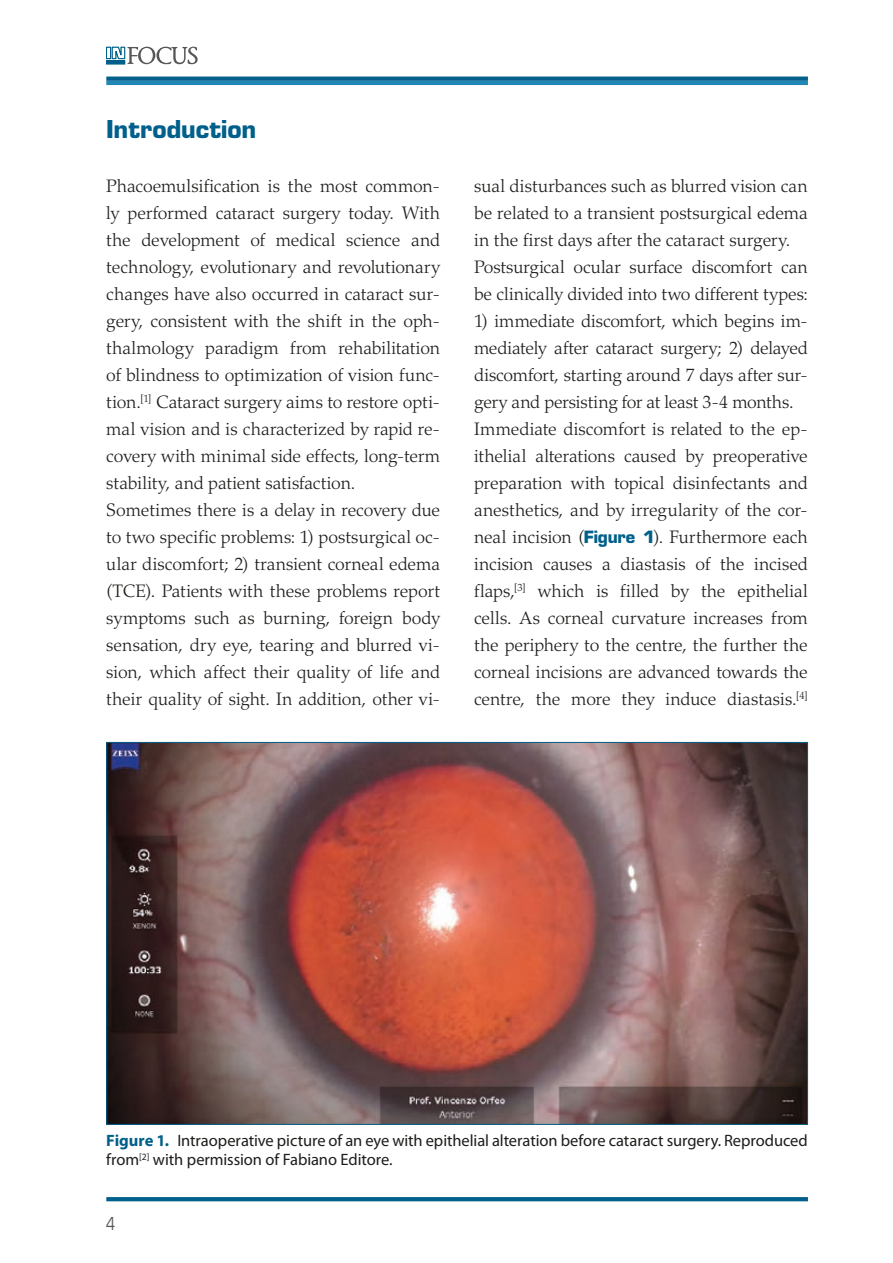
<style>
.page{position:relative;width:893px;height:1263px;background:#fff}
.page>*{position:absolute;margin:0;border:0;box-sizing:border-box;transform-origin:0 0}
.t1{font:700 24px "Eurostile LT Std";color:#00608b}
.t2{font:300 18px/27px "Palatino LT Std";letter-spacing:-.005em;color:#1d1d1b}
.t3{font:condensed 18px "Eurostile LT Std";color:#575756;scale:.9 1}
.t4{font:16.5px/19.5px "Myriad Pro";letter-spacing:-.005em;color:#1d1d1b}
.s1{font-family:"Eurostile LT Std";font-weight:700;font-size:16.5px;color:#00608b}
.s2{font-weight:700;color:#00608b}
</style>
<div class="page">
<hr style="left:106px;top:81px;width:702px;height:4px;background:#2187b7">
<div style="left:106px;top:61px;width:19px;height:3px;border:1px solid #00608b"></div>
<div style="left:106px;top:47px;width:5px;height:12px;border:1px solid #00608b"></div>
<svg style="left:112px;top:47px;width:86px;height:17px"></svg>
<svg style="left:106px;top:77px;width:702px;height:4px;background:#0a6690"></svg>
<svg style="left:106px;top:1197px;width:702px;height:4px;background:#05638d"></svg>
<img style="left:108px;top:744px;width:698px;height:379px">
<h1 class="t1" style="left:106px;top:115px;width:152px">Introduction</h1>
<p class="t2" style="left:106px;top:173px;width:335px">Phacoemulsification is the most common&shy;ly performed cataract surgery today. With the development of medical science and technology, evolutionary and revolutionary changes have also occurred in cataract sur&shy;gery, consistent with the shift in the oph&shy;thalmology paradigm from rehabilitation of blindness to optimization of vision func&shy;tion.<sup>[1]</sup> Cataract surgery aims to restore opti&shy;mal vision and is characterized by rapid re&shy;covery with minimal side effects, long-term stability, and patient satisfaction.<br>Sometimes there is a delay in recovery due to two specific problems: 1) postsurgical oc&shy;ular discomfort; 2) transient corneal edema (TCE). Patients with these problems report symptoms such as burning, foreign body sensation, dry eye, tearing and blurred vi&shy;sion, which affect their quality of life and their quality of sight. In addition, other vi-</p>
<p class="t2" style="left:474px;top:173px;width:335px">sual disturbances such as blurred vision can be related to a transient postsurgical edema in the first days after the cataract surgery.<br>Postsurgical ocular surface discomfort can be clinically divided into two different types:</p>
<p class="t2" style="left:474px;top:308px;width:335px">1) immediate discomfort, which begins im&shy;mediately after cataract surgery; 2) delayed discomfort, starting around 7 days after sur&shy;gery and persisting for at least 3-4 months.<br>Immediate discomfort is related to the ep&shy;ithelial alterations caused by preoperative preparation with topical disinfectants and anesthetics, and by irregularity of the cor&shy;neal incision (<span class="s1">Figure 1</span>). Furthermore each incision causes a diastasis of the incised flaps,<sup>[3]</sup> which is filled by the epithelial cells. As corneal curvature increases from the periphery to the centre, the further the corneal incisions are advanced towards the centre, the more they induce diastasis.<sup>[4]</sup></p>
<p class="t4" style="left:106px;top:1130px;width:703px"><span class="s2">Figure 1.</span> Intraoperative picture of an eye with epithelial alteration before cataract surgery. Reproduced from<sup>[2]</sup> with permission of Fabiano Editore.</p>
<p class="t3" style="left:106px;top:1212px;width:12px">4</p>
</div>
